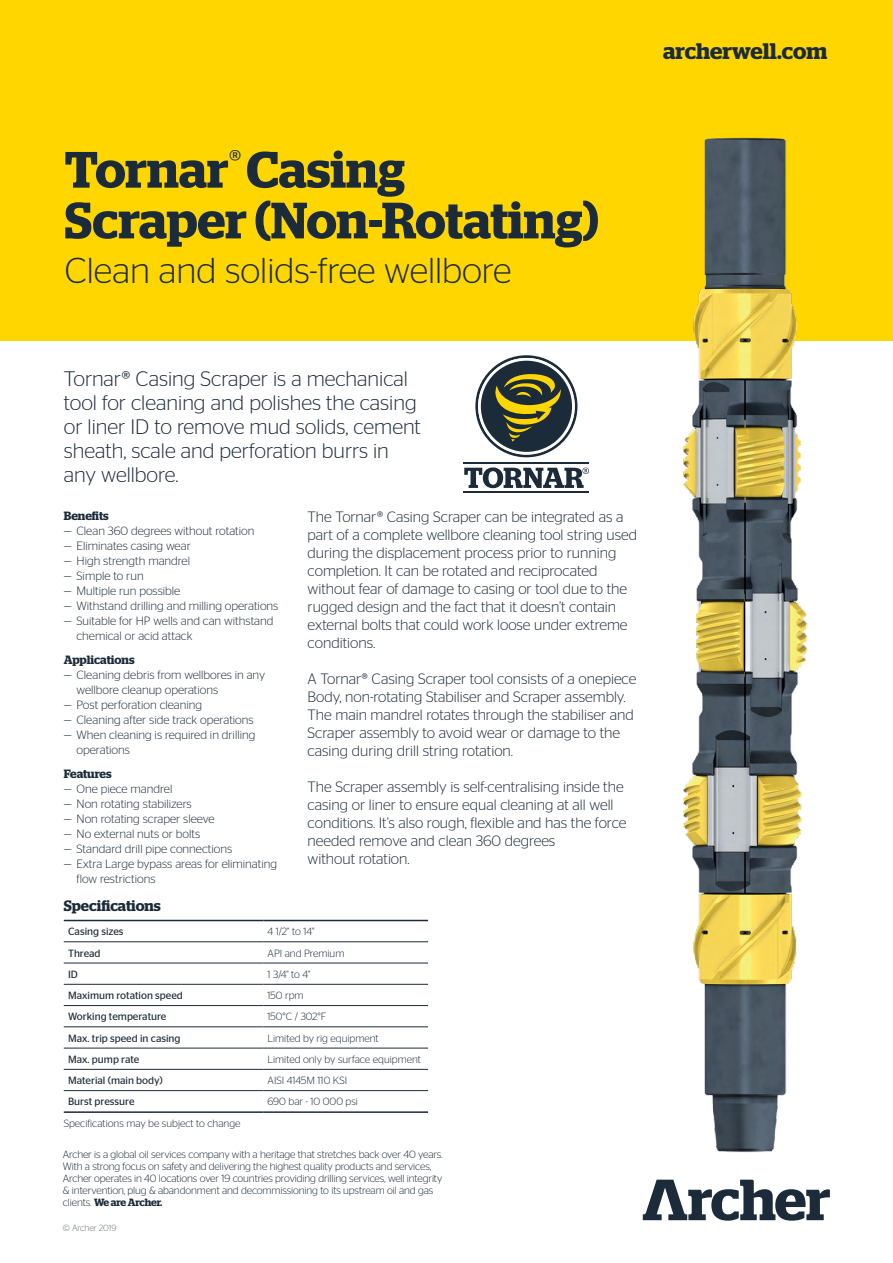
<style>
.page{position:relative;width:893px;height:1263px;background:#fff}
.page>*{position:absolute;margin:0;border:0;box-sizing:border-box;transform-origin:0 0}
.t1{font:600 51px/50.7px "Stag";color:#1c2b39}
.t2{font:300 36px "Stag Sans";color:#1c2b39}
.t3{font:600 22.5px "Stag";letter-spacing:-.005em;color:#1c2b39}
.t4{font:300 21px/24px "Stag Sans";color:#1c2b39}
.t5{font:300 15px/18px "Stag Sans";color:#1c2b39}
.t6{font:600 15px "Stag";color:#1c2b39}
.t7{font:300 12px/15px "Stag Sans";color:#1c2b39}
.t8{font:600 12px "Stag";letter-spacing:-.005em;color:#1c2b39}
.t9{font:300 10.5px/12px "Stag Sans";letter-spacing:-.01em;color:#1c2b39}
.t10{font:10.5px "Stag Sans";color:#1c2b39}
.t11{font:600 10.5px "Stag";letter-spacing:-.015em;color:#1c2b39}
.t12{font:300 9px "Stag Sans";letter-spacing:-.01em;color:#6a7481}
.s1{font-family:"Stag Sans";font-weight:300}
</style>
<div class="page">
<div style="left:0;top:0;width:893px;height:340px;background:#ffd600"></div>
<img style="left:651px;top:137px;width:175px;height:1043px">
<hr style="left:64px;top:941px;width:199px;height:1px;background:#1c2b39">
<hr style="left:263px;top:941px;width:165px;height:1px;background:#1c2b39">
<hr style="left:64px;top:963px;width:199px;height:1px;background:#1c2b39">
<hr style="left:263px;top:963px;width:165px;height:1px;background:#1c2b39">
<hr style="left:64px;top:984px;width:199px;height:1px;background:#1c2b39">
<hr style="left:263px;top:984px;width:165px;height:1px;background:#1c2b39">
<hr style="left:64px;top:1005px;width:199px;height:1px;background:#1c2b39">
<hr style="left:263px;top:1005px;width:165px;height:1px;background:#1c2b39">
<hr style="left:64px;top:1026px;width:199px;height:1px;background:#1c2b39">
<hr style="left:263px;top:1026px;width:165px;height:1px;background:#1c2b39">
<hr style="left:64px;top:1048px;width:199px;height:1px;background:#1c2b39">
<hr style="left:263px;top:1048px;width:165px;height:1px;background:#1c2b39">
<hr style="left:64px;top:1069px;width:199px;height:1px;background:#1c2b39">
<hr style="left:263px;top:1069px;width:165px;height:1px;background:#1c2b39">
<hr style="left:64px;top:1090px;width:199px;height:1px;background:#1c2b39">
<hr style="left:263px;top:1090px;width:165px;height:1px;background:#1c2b39">
<hr style="left:64px;top:920px;width:199px;height:1px;background:#1c2b39">
<hr style="left:263px;top:920px;width:165px;height:1px;background:#1c2b39">
<hr style="left:64px;top:1111px;width:199px;height:2px;background:#1c2b39">
<hr style="left:263px;top:1111px;width:165px;height:2px;background:#1c2b39">
<svg style="left:464px;top:467px;width:125px;height:21px"></svg>
<hr style="left:464px;top:462px;width:125px;height:2px;background:#1c2b39">
<hr style="left:464px;top:491px;width:125px;height:2px;background:#1c2b39">
<svg style="left:475px;top:355px;width:102px;height:102px"></svg>
<svg style="left:643px;top:1180px;width:187px;height:41px"></svg>
<h3 class="t3" style="left:663px;top:38px;width:166px">archerwell.com</h3>
<h1 class="t1" style="left:65px;top:144px;width:535px">Tornar<sup>®</sup> Casing<br>Scraper (Non-Rotating)</h1>
<h2 class="t2" style="left:65px;top:251px;width:448px">Clean and solids-free wellbore</h2>
<h3 class="t4" style="left:64px;top:366px;width:359px">Tornar® Casing Scraper is a mechanical tool for cleaning and polishes the casing or liner ID to remove mud solids, cement sheath, scale and perforation burrs in any wellbore.</h3>
<p class="t5" style="left:308px;top:508px;width:331px">The Tornar® Casing Scraper can be integrated as a part of a complete wellbore cleaning tool string used during the displacement process prior to running completion. It can be rotated and reciprocated without fear of damage to casing or tool due to the rugged design and the fact that it doesn’t contain external bolts that could work loose under extreme conditions.</p>
<p class="t5" style="left:308px;top:670px;width:330px">A Tornar® Casing Scraper tool consists of a onepiece Body, non-rotating Stabiliser and Scraper assembly.<br>The main mandrel rotates through the stabiliser and Scraper assembly to avoid wear or damage to the casing during drill string rotation.</p>
<p class="t5" style="left:308px;top:778px;width:320px">The Scraper assembly is self-centralising inside the casing or liner to ensure equal cleaning at all well conditions. It’s also rough, flexible and has the force needed remove and clean 360 degrees<br>without rotation.</p>
<p class="t8" style="left:64px;top:509px;width:46px">Benefits</p>
<p class="t7" style="left:64px;top:523px;width:192px">— Clean 360 degrees without rotation</p>
<p class="t7" style="left:64px;top:538px;width:129px">— Eliminates casing wear</p>
<p class="t7" style="left:64px;top:553px;width:128px">— High strength mandrel</p>
<p class="t7" style="left:64px;top:568px;width:81px">— Simple to run</p>
<p class="t7" style="left:64px;top:583px;width:118px">— Multiple run possible</p>
<p class="t7" style="left:64px;top:598px;width:216px">— Withstand drilling and milling operations</p>
<p class="t7" style="left:77px;top:613px;width:198px;text-indent:-13px">— Suitable for HP wells and can withstand chemical or acid attack</p>
<p class="t8" style="left:64px;top:653px;width:72px">Applications</p>
<p class="t7" style="left:77px;top:667px;width:190px;text-indent:-13px">— Cleaning debris from wellbores in any wellbore cleanup operations</p>
<p class="t7" style="left:64px;top:697px;width:140px">— Post perforation cleaning</p>
<p class="t7" style="left:64px;top:712px;width:191px">— Cleaning after side track operations</p>
<p class="t7" style="left:77px;top:727px;width:180px;text-indent:-13px">— When cleaning is required in drilling operations</p>
<p class="t8" style="left:64px;top:767px;width:49px">Features</p>
<p class="t7" style="left:64px;top:781px;width:110px">— One piece mandrel</p>
<p class="t7" style="left:64px;top:796px;width:129px">— Non rotating stabilizers</p>
<p class="t7" style="left:64px;top:811px;width:152px">— Non rotating scraper sleeve</p>
<p class="t7" style="left:64px;top:826px;width:138px">— No external nuts or bolts</p>
<p class="t7" style="left:64px;top:841px;width:170px">— Standard drill pipe connections</p>
<p class="t7" style="left:77px;top:856px;width:202px;text-indent:-13px">— Extra Large bypass areas for eliminating flow restrictions</p>
<p class="t6" style="left:64px;top:897px;width:99px">Specifications</p>
<p class="t10" style="left:68px;top:926px;width:57px">Casing sizes</p>
<p class="t9" style="left:268px;top:925px;width:48px">4 1/2" to 14"</p>
<p class="t10" style="left:68px;top:947px;width:34px">Thread</p>
<p class="t9" style="left:268px;top:947px;width:78px">API and Premium</p>
<p class="t10" style="left:68px;top:968px;width:11px">ID</p>
<p class="t9" style="left:268px;top:968px;width:44px">1 3/4" to 4"</p>
<p class="t10" style="left:68px;top:989px;width:116px">Maximum rotation speed</p>
<p class="t9" style="left:268px;top:989px;width:37px">150 rpm</p>
<p class="t10" style="left:68px;top:1011px;width:100px">Working temperature</p>
<p class="t9" style="left:268px;top:1010px;width:60px">150°C / 302°F</p>
<p class="t10" style="left:68px;top:1032px;width:114px">Max. trip speed in casing</p>
<p class="t9" style="left:268px;top:1032px;width:113px">Limited by rig equipment</p>
<p class="t10" style="left:68px;top:1053px;width:73px">Max. pump rate</p>
<p class="t9" style="left:268px;top:1053px;width:155px">Limited only by surface equipment</p>
<p class="t10" style="left:68px;top:1074px;width:96px">Material (main body)</p>
<p class="t9" style="left:268px;top:1074px;width:81px">AISI 4145M 110 KSI</p>
<p class="t10" style="left:68px;top:1096px;width:68px">Burst pressure</p>
<p class="t9" style="left:268px;top:1095px;width:92px">690 bar - 10 000 psi</p>
<p class="t9" style="left:64px;top:1117px;width:178px">Specifications may be subject to change</p>
<p class="t9" style="left:63px;top:1148px;width:381px">Archer is a global oil services company with a heritage that stretches back over 40 years.<br>With a strong focus on safety and delivering the highest quality products and services, Archer operates in 40 locations over 19 countries providing drilling services, well integrity &amp; intervention, plug &amp; abandonment and decommissioning to its upstream oil and gas</p>
<p class="t11" style="left:63px;top:1196px;width:101px"><span class="s1">clients.</span> We are Archer.</p>
<p class="t12" style="left:63px;top:1223px;width:55px">© Archer 2019</p>
</div>
